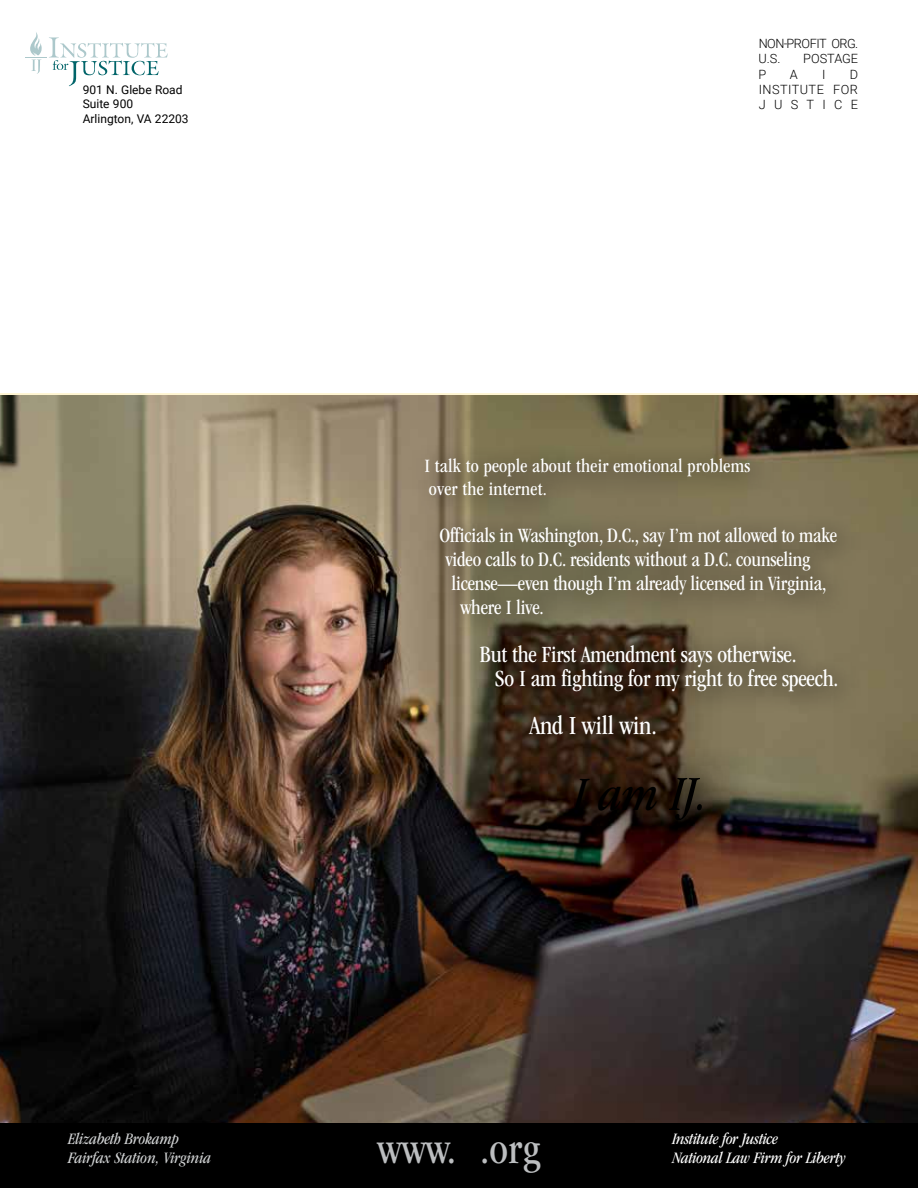
<style>
.page{position:relative;width:918px;height:1188px;background:#fff}
.page>*{position:absolute;margin:0;border:0;box-sizing:border-box;transform-origin:0 0}
.t1{font:italic condensed 49.5px "ITC Garamond Std";color:#000}
.t2{font:condensed 45px "ITC Garamond Std";color:#bcbec0}
.t3{font:condensed 27px "ITC Garamond Std";letter-spacing:-.01em;color:#fff}
.t4{font:condensed 24px/24px "ITC Garamond Std";letter-spacing:-.01em;color:#fff}
.t5{font:condensed 21px "ITC Garamond Std";letter-spacing:-.01em;color:#fff}
.t6{font:condensed 19.5px/23.2px "ITC Garamond Std";letter-spacing:.01em;color:#fff}
.t7{font:italic condensed 16.5px/19px "ITC Garamond Std";letter-spacing:-.015em;color:#fff}
.t8{font:italic condensed 16.5px/19px "ITC Garamond Std";color:#d1d3d4}
.t9{font:300 12.75px/15.3px "Roboto";letter-spacing:.02em;color:#000;text-align:justify}
.t10{font:300 12.75px/15.3px "Roboto";letter-spacing:-.04em;color:#000}
.t11{font:300 12.75px "Roboto";color:#000}
.t12{font:12px/14.4px "Roboto";color:#000}
.s1{font-size:50.55px}
.s2{color:#000}
</style>
<div class="page">
<hr style="left:0;top:393px;width:918px;height:3px;background:#fff5d1">
<img style="left:0;top:396px;width:918px;height:727px">
<svg style="left:541px;top:847px;width:209px;height:3px"></svg>
<svg style="left:25px;top:32px;width:143px;height:54px"></svg>
<div style="left:0;top:1123px;width:918px;height:65px;background:#000"></div>
<div style="left:409px;top:442px;width:453px;height:405px;background:#000;opacity:.75"></div>
<p class="t12" style="left:83px;top:82px;width:107px">901 N. Glebe Road<br>Suite 900<br>Arlington, VA 22203</p>
<p class="t8" style="left:68px;top:1130px;width:145px">Elizabeth Brokamp<br>Fairfax Station, Virginia</p>
<p class="t10" style="left:759px;top:35px;width:101px">NON-PROFIT ORG.<br>U.S.</p>
<p class="t11" style="left:803px;top:50px;width:57px">POSTAGE</p>
<p class="t9" style="left:759px;top:66px;width:101px;text-indent:91px">D INSTITUTE FOR JUSTICE</p>
<p class="t9" style="left:759px;top:66px;width:9px">P</p>
<p class="t9" style="left:790px;top:66px;width:9px">A</p>
<p class="t9" style="left:822px;top:66px;width:5px">I</p>
<p class="t6" style="left:424px;top:454px;width:327px">I talk to people about their emotional problems over the internet.</p>
<p class="t5" style="left:439px;top:524px;width:399px">Officials in Washington, D.C., say I’m not allowed to make</p>
<p class="t5" style="left:445px;top:548px;width:367px">video calls to D.C. residents without a D.C. counseling</p>
<p class="t5" style="left:451px;top:572px;width:376px">license—even though I’m already licensed in Virginia,</p>
<p class="t5" style="left:460px;top:596px;width:85px">where I live.</p>
<p class="t4" style="left:495px;top:643px;width:345px;text-indent:-15px">But the First Amendment says otherwise.<br>So I am fighting for my right to free speech.</p>
<p class="t3" style="left:529px;top:711px;width:129px">And I will win.</p>
<h1 class="t1" style="left:574px;top:767px;width:135px">I am <span class="s1">IJ.</span></h1>
<h2 class="t2" style="left:378px;top:1123px;width:164px">www.<span class="s2">IJ</span>.org</h2>
<p class="t7" style="left:672px;top:1130px;width:175px">Institute for Justice<br>National Law Firm for Liberty</p>
</div>
